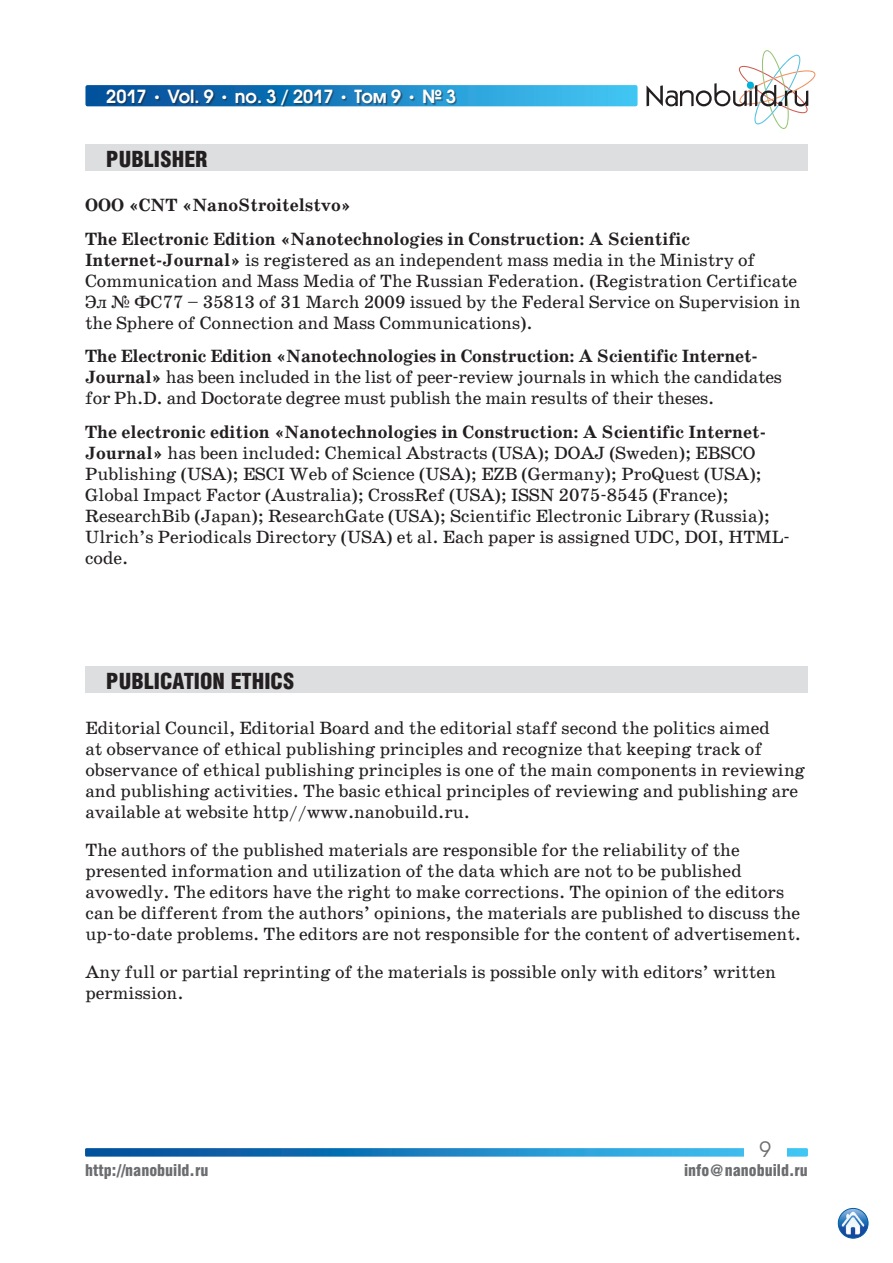
<style>
.page{position:relative;width:893px;height:1263px;background:#fff}
.page>*{position:absolute;margin:0;border:0;box-sizing:border-box;transform-origin:0 0}
.t1{font:900 22.5px "Helios Cond";color:#231f20}
.t2{font:21px "Avant Garde Gothic C";color:#6c6d70}
.t3{font:18px/21px "School Book C";color:#231f20}
.t4{font:700 18px/33.8px "School Book C";color:#231f20}
.t5{font:600 18px "Avant Garde Gothic C";color:#fff}
.t6{font:900 16.5px "Helios Cond";color:#6c6d70}
.s1{font-family:"School Book C";font-weight:700}
.s2{font-weight:700}
</style>
<div class="page">
<svg style="left:85px;top:1148px;width:723px;height:8px;background:#2085c3"></svg>
<div style="left:744px;top:1137px;width:43px;height:19px;background:#fff"></div>
<div style="left:85px;top:85px;width:553px;height:21px;background:linear-gradient(to right,#004694,#42c8f7);border-radius:2px"></div>
<div style="left:108px;top:90px;width:349px;height:17px;background:#231f20;opacity:.5"></div>
<svg style="left:646px;top:50px;width:169px;height:79px"></svg>
<img style="left:838px;top:1208px;width:30px;height:30px;border-radius:15px">
<div style="left:838px;top:1208px;width:30px;height:30px;border:1px solid #015ca3;border-radius:50%"></div>
<div style="left:85px;top:666px;width:723px;height:26px;background:#dddee0"></div>
<div style="left:85px;top:144px;width:723px;height:26px;background:#dddee0"></div>
<p class="t5" style="left:106px;top:85px;width:351px">2017 <span class="s1">•</span> Vol. 9 <span class="s1">•</span> no. 3 / 2017 <span class="s1">•</span> Том 9 <span class="s1">•</span> № 3</p>
<p class="t1" style="left:106px;top:146px;width:103px">PUBLISHER</p>
<p class="t4" style="left:85px;top:189px;width:607px">ООО «CNT «NanoStroitelstvo»<br>The Electronic Edition «Nanotechnologies in Construction: A Scientific</p>
<p class="t3" style="left:85px;top:249px;width:717px"><span class="s2">Internet-Journal»</span> is registered as an independent mass media in the Ministry of Communication and Mass Media of The Russian Federation. (Registration Certificate Эл № ФС77 – 35813 of 31 March 2009 issued by the Federal Service on Supervision in the Sphere of Connection and Mass Communications).</p>
<p class="t3" style="left:85px;top:346px;width:699px"><span class="s2">The Electronic Edition «Nanotechnologies in Construction: A Scientific Internet-<br>Journal»</span> has been included in the list of peer-review journals in which the candidates for Ph.D. and Doctorate degree must publish the main results of their theses.</p>
<p class="t3" style="left:85px;top:422px;width:706px"><span class="s2">The electronic edition «Nanotechnologies in Construction: A Scientific Internet-Journal»</span> has been included: Chemical Abstracts (USA); DOAJ (Sweden); EBSCO Publishing (USA); ESCI Web of Science (USA); EZB (Germany); ProQuest (USA); Global Impact Factor (Australia); CrossRef (USA); ISSN 2075-8545 (France); ResearchBib (Japan); ResearchGate (USA); Scientific Electronic Library (Russia); Ulrich’s Periodicals Directory (USA) et al. Each paper is assigned UDC, DOI, HTML&shy;code.</p>
<p class="t1" style="left:106px;top:668px;width:190px">PUBLICATION ETHICS</p>
<p class="t3" style="left:85px;top:718px;width:721px">Editorial Council, Editorial Board and the editorial staff second the politics aimed<br>at observance of ethical publishing principles and recognize that keeping track of observance of ethical publishing principles is one of the main components in reviewing and publishing activities. The basic ethical principles of reviewing and publishing are available at website http//www.nanobuild.ru.</p>
<p class="t3" style="left:85px;top:840px;width:717px">The authors of the published materials are responsible for the reliability of the presented information and utilization of the data which are not to be published avowedly. The editors have the right to make corrections. The opinion of the editors can be different from the authors’ opinions, the materials are published to discuss the up-to-date problems. The editors are not responsible for the content of advertisement.</p>
<p class="t3" style="left:85px;top:962px;width:692px">Any full or partial reprinting of the materials is possible only with editors’ written permission.</p>
<p class="t2" style="left:760px;top:1136px;width:13px">9</p>
<p class="t6" style="left:85px;top:1161px;width:125px">http://nanobuild.ru</p>
<p class="t6" style="left:684px;top:1161px;width:125px">info@nanobuild.ru</p>
</div>
